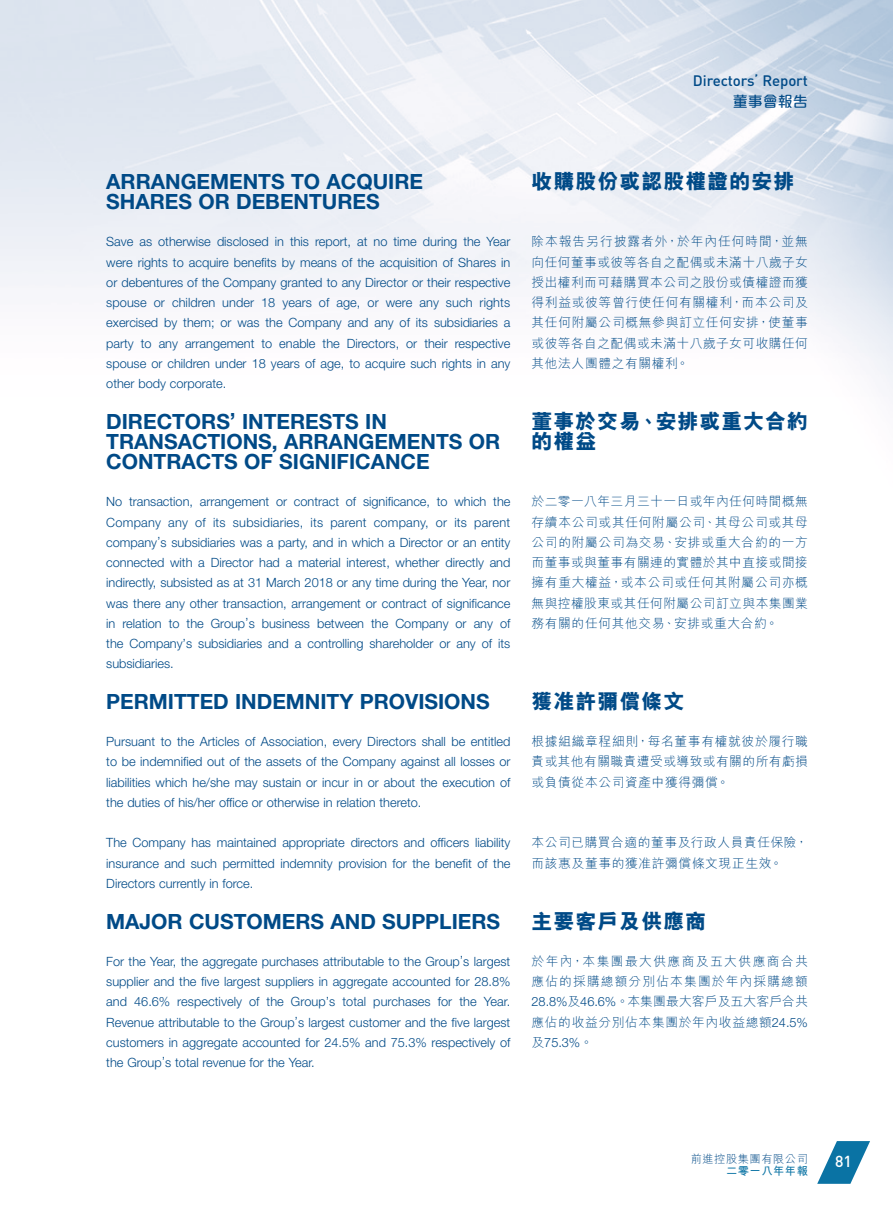
<style>
.page{position:relative;width:893px;height:1212px;background:#fff}
.page>*{position:absolute;margin:0;border:0;box-sizing:border-box;transform-origin:0 0}
.Heading_1{font:700 21px/20.2px "Helvetica Neue LT Std";color:#004a87}
.C_Heading_1{font:800 21px/20.2px "M Hei HK";letter-spacing:.05em;color:#004a87}
.t1{font:500 15.75px "DIN";color:#fff}
.t2{font:500 15px "DIN";letter-spacing:-.005em;color:#004a87}
.t3{font:500 15px "M Elle HK";letter-spacing:.005em;color:#004a87}
.Body_Text{font:300 12.75px/20.2px "Helvetica Neue LT Std";color:#004a87;text-align:justify}
.C_Body_Text{font:300 12.75px/20.2px "M Hei HK";letter-spacing:.05em;color:#004a87;text-align:justify}
.t4{font:300 11.25px "M Hei HK";letter-spacing:.045em;color:#004a87}
.t5{font:700 11.25px "M Hei HK";letter-spacing:.045em;color:#0a73a4}
.s1{font-family:"Helvetica Neue LT Std"}
</style>
<div class="page">
<img style="left:0;top:0;width:893px;height:389px">
<svg style="left:817px;top:1141px;width:53px;height:43px"></svg>
<p class="t2" style="left:693px;top:71px;width:116px">Directors’ Report</p>
<p class="t3" style="left:733px;top:94px;width:77px">董事會報告</p>
<p class="Heading_1" style="left:106px;top:171px;width:318px">ARRANGEMENTS TO ACQUIRE<br>SHARES OR DEBENTURES</p>
<p class="Body_Text" style="left:106px;top:231px;width:406px">Save as otherwise disclosed in this report, at no time during the Year were rights to acquire benefits by means of the acquisition of Shares in or debentures of the Company granted to any Director or their respective spouse or children under 18 years of age, or were any such rights exercised by them; or was the Company and any of its subsidiaries a party to any arrangement to enable the Directors, or their respective spouse or children under 18 years of age, to acquire such rights in any other body corporate.</p>
<p class="Heading_1" style="left:106px;top:411px;width:395px">DIRECTORS’ INTERESTS IN<br>TRANSACTIONS, ARRANGEMENTS OR<br>CONTRACTS OF SIGNIFICANCE</p>
<p class="Body_Text" style="left:106px;top:491px;width:406px">No transaction, arrangement or contract of significance, to which the Company any of its subsidiaries, its parent company, or its parent company’s subsidiaries was a party, and in which a Director or an entity connected with a Director had a material interest, whether directly and indirectly, subsisted as at 31 March 2018 or any time during the Year, nor was there any other transaction, arrangement or contract of significance in relation to the Group’s business between the Company or any of the Company’s subsidiaries and a controlling shareholder or any of its subsidiaries.</p>
<p class="Heading_1" style="left:106px;top:691px;width:385px">PERMITTED INDEMNITY PROVISIONS</p>
<p class="Body_Text" style="left:106px;top:731px;width:406px">Pursuant to the Articles of Association, every Directors shall be entitled to be indemnified out of the assets of the Company against all losses or liabilities which he/she may sustain or incur in or about the execution of the duties of his/her office or otherwise in relation thereto.</p>
<p class="Body_Text" style="left:106px;top:832px;width:406px">The Company has maintained appropriate directors and officers liability insurance and such permitted indemnity provision for the benefit of the Directors currently in force.</p>
<p class="Heading_1" style="left:106px;top:910px;width:395px">MAJOR CUSTOMERS AND SUPPLIERS</p>
<p class="Body_Text" style="left:106px;top:951px;width:406px">For the Year, the aggregate purchases attributable to the Group’s largest supplier and the five largest suppliers in aggregate accounted for 28.8% and 46.6% respectively of the Group’s total purchases for the Year.<br>Revenue attributable to the Group’s largest customer and the five largest customers in aggregate accounted for 24.5% and 75.3% respectively of the Group’s total revenue for the Year.</p>
<p class="C_Heading_1" style="left:531px;top:171px;width:265px">收購股份或認股權證的安排</p>
<p class="C_Body_Text" style="left:531px;top:231px;width:278px">除本報告另行披露者外，於年內任何時間，並無向任何董事或彼等各自之配偶或未滿十八歲子女授出權利而可藉購買本公司之股份或債權證而獲得利益或彼等曾行使任何有關權利，而本公司及其任何附屬公司概無參與訂立任何安排，使董事或彼等各自之配偶或未滿十八歲子女可收購任何其他法人團體之有關權利。</p>
<p class="C_Heading_1" style="left:531px;top:410px;width:278px">董事於交易、安排或重大合約的權益</p>
<p class="C_Body_Text" style="left:531px;top:491px;width:278px">於二零一八年三月三十一日或年內任何時間概無存續本公司或其任何附屬公司、其母公司或其母公司的附屬公司為交易、安排或重大合約的一方而董事或與董事有關連的實體於其中直接或間接擁有重大權益，或本公司或任何其附屬公司亦概無與控權股東或其任何附屬公司訂立與本集團業務有關的任何其他交易、安排或重大合約。</p>
<p class="C_Heading_1" style="left:531px;top:691px;width:155px">獲准許彌償條文</p>
<p class="C_Body_Text" style="left:531px;top:731px;width:278px">根據組織章程細則，每名董事有權就彼於履行職責或其他有關職責遭受或導致或有關的所有虧損或負債從本公司資產中獲得彌償。</p>
<p class="C_Body_Text" style="left:531px;top:832px;width:278px">本公司已購買合適的董事及行政人員責任保險，而該惠及董事的獲准許彌償條文現正生效。</p>
<p class="C_Heading_1" style="left:531px;top:910px;width:177px">主要客戶及供應商</p>
<p class="C_Body_Text" style="left:531px;top:951px;width:278px">於年內，本集團最大供應商及五大供應商合共應佔的採購總額分別佔本集團於年內採購總額<span class="s1">28.8%</span>及<span class="s1">46.6%</span>。本集團最大客戶及五大客戶合共應佔的收益分別佔本集團於年內收益總額<span class="s1">24.5%</span>及<span class="s1">75.3%</span>。</p>
<p class="t4" style="left:691px;top:1153px;width:119px">前進控股集團有限公司</p>
<p class="t5" style="left:726px;top:1163px;width:83px">二零一八年年報</p>
<p class="t1" style="left:835px;top:1151px;width:18px">81</p>
</div>
